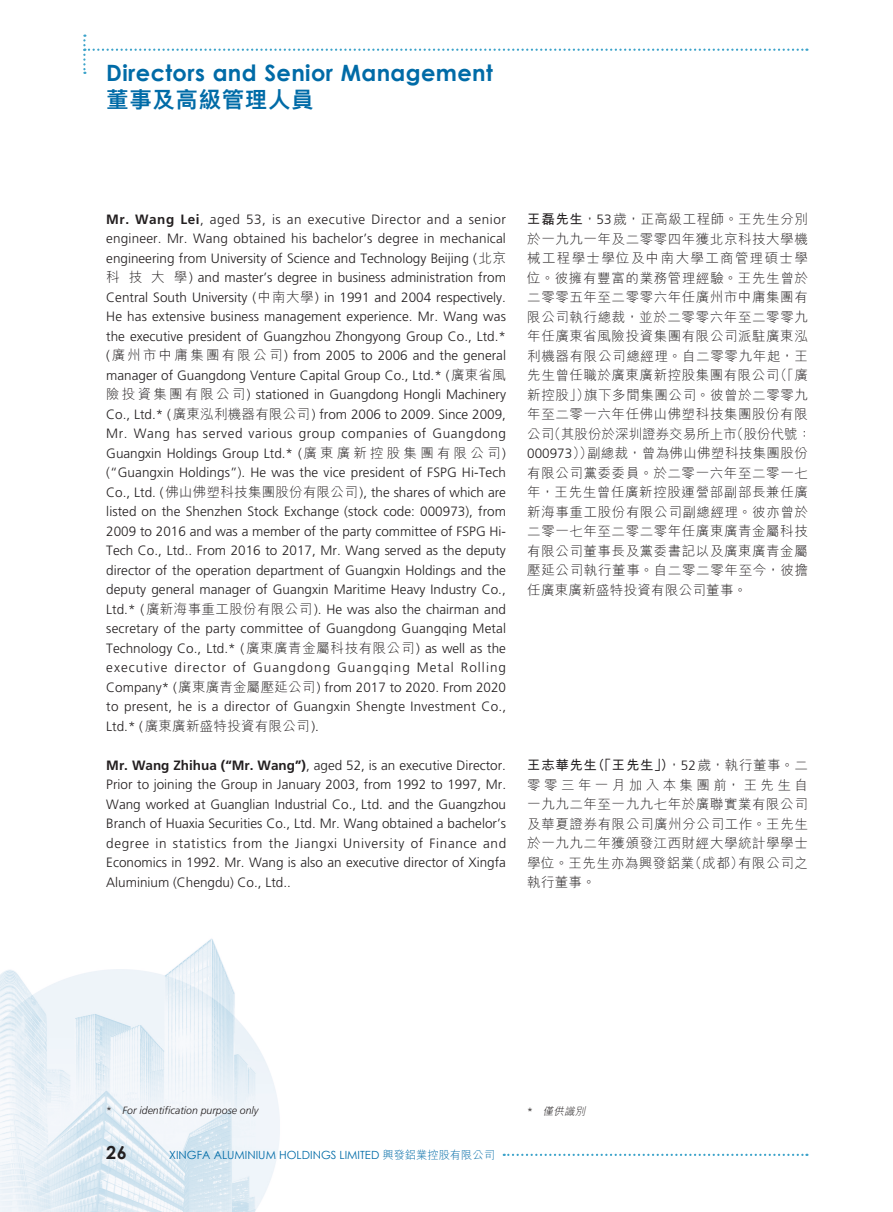
<style>
.page{position:relative;width:893px;height:1212px;background:#fff}
.page>*{position:absolute;margin:0;border:0;box-sizing:border-box;transform-origin:0 0}
.t1{font:700 22.5px "Century Gothic";letter-spacing:.02em;color:#006ba7}
.t2{font:800 22.5px "M Hei HK";letter-spacing:.025em;color:#006ba7}
.t3{font:700 18px "Century Gothic";color:#231f20}
.t4{font:300 13.5px/19.5px "Frutiger LT Std";letter-spacing:.01em;color:#231f20;text-align:justify}
.t5{font:300 13.5px/19.5px "M Hei HK";letter-spacing:.04em;color:#231f20}
.t6{font:300 13.5px "M Hei HK";letter-spacing:.02em;color:#231f20}
.t7{font:11.25px "Century Gothic";color:#006ba7}
.t8{font:italic 300 10.5px "Frutiger LT Std";color:#231f20}
.t9{font:italic 300 10.5px "M Hei HK";color:#231f20}
.s1{font-weight:700}
.s2{font-family:"M Hei HK"}
.s3{font-family:"Frutiger LT Std"}
.s4{font-style:normal}
.s5{font-family:"Frutiger LT Std";font-style:normal}
.s6{font-family:"M Hei HK";font-weight:300}
</style>
<div class="page">
<img style="left:0;top:938px;width:280px;height:274px">
<svg style="left:83px;top:35px;width:724px;height:39px"></svg>
<svg style="left:504px;top:1154px;width:303px;height:2px"></svg>
<h1 class="t1" style="left:106px;top:55px;width:388px">Directors and Senior Management</h1>
<h1 class="t2" style="left:106px;top:89px;width:209px">董事及高級管理人員</h1>
<p class="t4" style="left:106px;top:210px;width:401px"><span class="s1">Mr. Wang Lei</span>, aged 53, is an executive Director and a senior engineer. Mr. Wang obtained his bachelor’s degree in mechanical engineering from University of Science and Technology Beijing (<span class="s2">北京科 技 大 學</span>) and master’s degree in business administration from Central South University (<span class="s2">中南大學</span>) in 1991 and 2004 respectively.<br>He has extensive business management experience. Mr. Wang was the executive president of Guangzhou Zhongyong Group Co., Ltd.* (<span class="s2">廣州市中庸集團有限公司</span>) from 2005 to 2006 and the general manager of Guangdong Venture Capital Group Co., Ltd.* (<span class="s2">廣東省風險投資集團有限公司</span>) stationed in Guangdong Hongli Machinery Co., Ltd.* (<span class="s2">廣東泓利機器有限公司</span>) from 2006 to 2009. Since 2009, Mr. Wang has served various group companies of Guangdong Guangxin Holdings Group Ltd.* (<span class="s2">廣東廣新控股集團有限公司</span>) (“Guangxin Holdings”). He was the vice president of FSPG Hi-Tech Co., Ltd. (<span class="s2">佛山佛塑科技集團股份有限公司</span>), the shares of which are listed on the Shenzhen Stock Exchange (stock code: 000973), from 2009 to 2016 and was a member of the party committee of FSPG Hi-Tech Co., Ltd.. From 2016 to 2017, Mr. Wang served as the deputy director of the operation department of Guangxin Holdings and the deputy general manager of Guangxin Maritime Heavy Industry Co., Ltd.* (<span class="s2">廣新海事重工股份有限公司</span>). He was also the chairman and secretary of the party committee of Guangdong Guangqing Metal Technology Co., Ltd.* (<span class="s2">廣東廣青金屬科技有限公司</span>) as well as the executive director of Guangdong Guangqing Metal Rolling Company* (<span class="s2">廣東廣青金屬壓延公司</span>) from 2017 to 2020. From 2020 to present, he is a director of Guangxin Shengte Investment Co.,</p>
<p class="t6" style="left:106px;top:719px;width:214px"><span class="s3">Ltd.* (</span>廣東廣新盛特投資有限公司<span class="s3">).</span></p>
<p class="t4" style="left:106px;top:755px;width:401px"><span class="s1">Mr. Wang Zhihua (“Mr. Wang”)</span>, aged 52, is an executive Director.<br>Prior to joining the Group in January 2003, from 1992 to 1997, Mr.<br>Wang worked at Guanglian Industrial Co., Ltd. and the Guangzhou Branch of Huaxia Securities Co., Ltd. Mr. Wang obtained a bachelor’s degree in statistics from the Jiangxi University of Finance and Economics in 1992. Mr. Wang is also an executive director of Xingfa Aluminium (Chengdu) Co., Ltd..</p>
<p class="t5" style="left:527px;top:210px;width:285px"><span class="s1">王磊先生</span>，<span class="s3">53</span>歲，正高級工程師。王先生分別於一九九一年及二零零四年獲北京科技大學機械工程學士學位及中南大學工商管理碩士學位。彼擁有豐富的業務管理經驗。王先生曾於二零零五年至二零零六年任廣州市中庸集團有限公司執行總裁，並於二零零六年至二零零九年任廣東省風險投資集團有限公司派駐廣東泓利機器有限公司總經理。自二零零九年起，王先生曾任職於廣東廣新控股集團有限公司（「廣新控股」）旗下多間集團公司。彼曾於二零零九年至二零一六年任佛山佛塑科技集團股份有限公司（其股份於深圳證券交易所上市（股份代號：<br><span class="s3">000973</span>））副總裁，曾為佛山佛塑科技集團股份有限公司黨委委員。於二零一六年至二零一七年，王先生曾任廣新控股運營部副部長兼任廣新海事重工股份有限公司副總經理。彼亦曾於二零一七年至二零二零年任廣東廣青金屬科技有限公司董事長及黨委書記以及廣東廣青金屬壓延公司執行董事。自二零二零年至今，彼擔任廣東廣新盛特投資有限公司董事。</p>
<p class="t5" style="left:527px;top:755px;width:282px;text-align:justify"><span class="s1">王志華先生（「王先生」）</span>，<span class="s3">52</span>歲，執行董事。二零零三年一月加入本集團前，王先生自一九九二年至一九九七年於廣聯實業有限公司及華夏證券有限公司廣州分公司工作。王先生於一九九二年獲頒發江西財經大學統計學學士學位。王先生亦為興發鋁業（成都）有限公司之執行董事。</p>
<p class="t8" style="left:106px;top:1105px;width:154px"><span class="s4">*</span> For identification purpose only</p>
<p class="t9" style="left:527px;top:1106px;width:62px"><span class="s5">*</span> 僅供識別</p>
<h2 class="t3" style="left:106px;top:1139px;width:22px">26</h2>
<p class="t7" style="left:169px;top:1147px;width:327px">XINGFA ALUMINIUM HOLDINGS LIMITED <span class="s6">興發鋁業控股有限公司</span></p>
</div>
